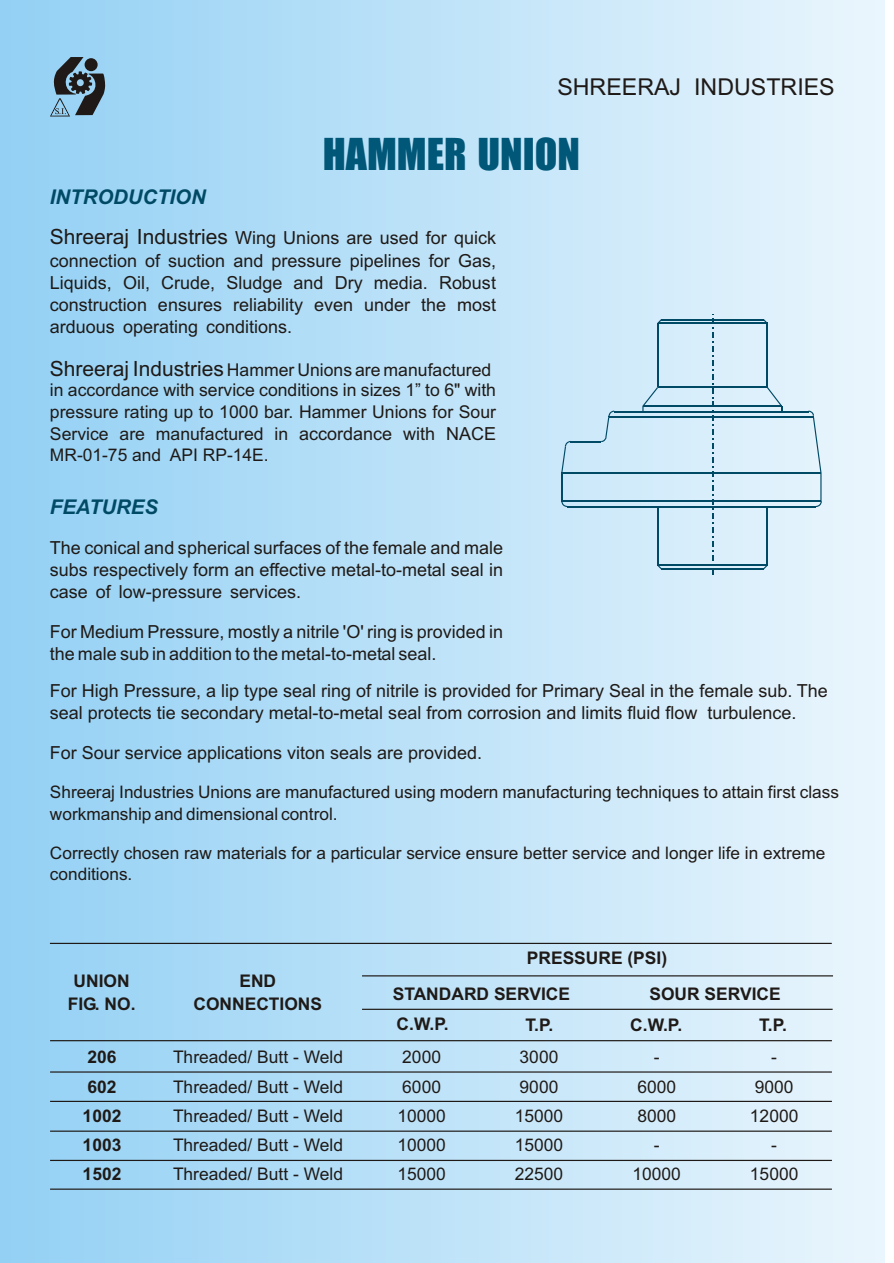
<style>
.page{position:relative;width:894px;height:1263px;background:#fff}
.page>*{position:absolute;margin:0;border:0;box-sizing:border-box;transform-origin:0 0}
.t1{font:40.65px "Impact";color:#005778}
.t2{font:23.25px "Arial";color:#1f1a17}
.t3{font:italic 700 20.25px "Arial";color:#004a66}
.t4{font:18px/22px "Arial";color:#1f1a17}
.t5{font:17.7px/21.3px "Arial";color:#1f1a17}
.t6{font:17.4px/29.2px "Arial";color:#1f1a17}
.t7{font:700 17.4px/29.2px "Arial";color:#1f1a17}
.t8{font:17.25px/21.1px "Arial";color:#1f1a17}
.s1{font-size:21px}
.s2{font-size:18px}
</style>
<div class="page">
<div style="left:0;top:0;width:885px;height:1263px;background:linear-gradient(to right,#93d0f4,#e8f4fb)"></div>
<svg style="left:50px;top:57px;width:56px;height:60px;background:#5e7989"></svg>
<hr style="left:567px;top:506px;width:249px;height:1px;background:#004a66">
<hr style="left:614px;top:411px;width:194px;height:1px;background:#004a66">
<hr style="left:571px;top:441px;width:30px;height:1px;background:#004a66">
<svg style="left:561px;top:441px;width:10px;height:66px"></svg>
<hr style="left:661px;top:319px;width:103px;height:1px;background:#004a66">
<hr style="left:661px;top:568px;width:103px;height:1px;background:#004a66">
<hr style="left:657px;top:323px;width:1px;height:64px;background:#004a66">
<hr style="left:657px;top:507px;width:1px;height:58px;background:#004a66">
<hr style="left:767px;top:507px;width:1px;height:58px;background:#004a66">
<svg style="left:601px;top:411px;width:13px;height:31px"></svg>
<svg style="left:642px;top:387px;width:16px;height:24px"></svg>
<svg style="left:809px;top:411px;width:13px;height:96px"></svg>
<hr style="left:562px;top:472px;width:259px;height:2px;background:#004a66">
<svg style="left:767px;top:387px;width:15px;height:24px"></svg>
<hr style="left:767px;top:323px;width:1px;height:64px;background:#004a66">
<hr style="left:658px;top:387px;width:109px;height:1px;background:#004a66">
<hr style="left:643px;top:406px;width:139px;height:1px;background:#004a66">
<svg style="left:712px;top:314px;width:1px;height:261px"></svg>
<svg style="left:657px;top:319px;width:5px;height:4px"></svg>
<svg style="left:763px;top:319px;width:5px;height:4px"></svg>
<hr style="left:658px;top:323px;width:109px;height:1px;background:#004a66">
<svg style="left:657px;top:565px;width:5px;height:4px"></svg>
<svg style="left:763px;top:565px;width:5px;height:4px"></svg>
<hr style="left:658px;top:565px;width:109px;height:1px;background:#004a66">
<hr style="left:609px;top:417px;width:205px;height:1px;background:#004a66">
<hr style="left:562px;top:501px;width:259px;height:1px;background:#004a66">
<hr style="left:362px;top:975px;width:471px;height:1px;background:#1f1a17">
<hr style="left:362px;top:1009px;width:471px;height:1px;background:#1f1a17">
<hr style="left:50px;top:1040px;width:782px;height:1px;background:#1f1a17">
<hr style="left:50px;top:1071px;width:782px;height:2px;background:#1f1a17">
<hr style="left:50px;top:1101px;width:782px;height:1px;background:#1f1a17">
<hr style="left:50px;top:1131px;width:782px;height:1px;background:#1f1a17">
<hr style="left:50px;top:1160px;width:782px;height:1px;background:#1f1a17">
<hr style="left:50px;top:1189px;width:782px;height:1px;background:#1f1a17">
<hr style="left:50px;top:943px;width:782px;height:1px;background:#1f1a17">
<p class="t2" style="left:557px;top:78px;width:279px">SHREERAJ INDUSTRIES</p>
<p class="t3" style="left:50px;top:190px;width:157px">INTRODUCTION</p>
<h1 class="t1" style="left:323px;top:138px;width:259px">HAMMER UNION</h1>
<p class="t4" style="left:50px;top:228px;width:448px;text-align:justify"><span class="s1">Shreeraj Industries</span> Wing Unions are used for quick connection of suction and pressure pipelines for Gas, Liquids, Oil, Crude, Sludge and Dry media. Robust construction ensures reliability even under the most arduous operating conditions.</p>
<p class="t5" style="left:50px;top:361px;width:448px"><span class="s1">Shreeraj Industries</span> Hammer Unions are manufactured in accordance with service conditions in sizes 1” to 6" with pressure rating up to 1000 bar. Hammer Unions for Sour Service are manufactured in <span class="s2">accordance with NACE</span></p>
<p class="t6" style="left:50px;top:442px;width:220px">MR-01-75 and API RP-14E.</p>
<p class="t3" style="left:50px;top:500px;width:109px">FEATURES</p>
<p class="t4" style="left:50px;top:538px;width:455px;text-align:justify">The conical and spherical surfaces of the female and male subs respectively form an effective metal-to-metal seal in case of low-pressure services.</p>
<p class="t4" style="left:50px;top:622px;width:455px">For Medium Pressure, mostly a nitrile 'O' ring is provided in the male sub in addition to the metal-to-metal seal.</p>
<p class="t4" style="left:50px;top:681px;width:780px">For High Pressure, a lip type seal ring of nitrile is provided for Primary Seal in the female sub. The seal protects tie secondary metal-to-metal seal from corrosion and limits fluid flow turbulence.</p>
<p class="t4" style="left:50px;top:743px;width:434px">For Sour service applications viton seals are provided.</p>
<p class="t8" style="left:50px;top:783px;width:791px">Shreeraj Industries Unions are manufactured using modern manufacturing techniques to attain first class workmanship and dimensional control.</p>
<p class="t8" style="left:50px;top:844px;width:777px">Correctly chosen raw materials for a particular service ensure better service and longer life in extreme conditions.</p>
<p class="t7" style="left:68px;top:971px;width:69px;line-height:23.4px;text-align:center">UNION<br>FIG. NO.</p>
<p class="t7" style="left:194px;top:971px;width:130px;line-height:23.4px;text-align:center">END<br>CONNECTIONS</p>
<p class="t7" style="left:393px;top:941px;width:276px;line-height:36.5px;text-indent:134px">PRESSURE (PSI)<br>STANDARD SERVICE</p>
<p class="t7" style="left:649px;top:981px;width:133px">SOUR SERVICE</p>
<p class="t7" style="left:397px;top:1011px;width:53px">C.W.P.</p>
<p class="t7" style="left:526px;top:1011px;width:29px">T.P.</p>
<p class="t7" style="left:630px;top:1012px;width:53px">C.W.P.</p>
<p class="t7" style="left:759px;top:1012px;width:29px">T.P.</p>
<p class="t7" style="left:83px;top:1044px;width:40px">206<br>602<br>1002<br>1003<br>1502</p>
<p class="t6" style="left:173px;top:1044px;width:172px;text-align:justify">Threaded/ Butt - Weld Threaded/ Butt - Weld Threaded/ Butt - Weld Threaded/ Butt - Weld Threaded/ Butt - Weld</p>
<p class="t6" style="left:397px;top:1044px;width:50px">2000<br>6000<br>10000<br>10000<br>15000</p>
<p class="t6" style="left:515px;top:1044px;width:50px">3000<br>9000<br>15000<br>15000<br>22500</p>
<p class="t6" style="left:633px;top:1044px;width:50px;text-align:center">-<br>6000<br>8000 -<br>10000</p>
<p class="t6" style="left:750px;top:1044px;width:50px;text-align:center">-<br>9000<br>12000 -<br>15000</p>
</div>
